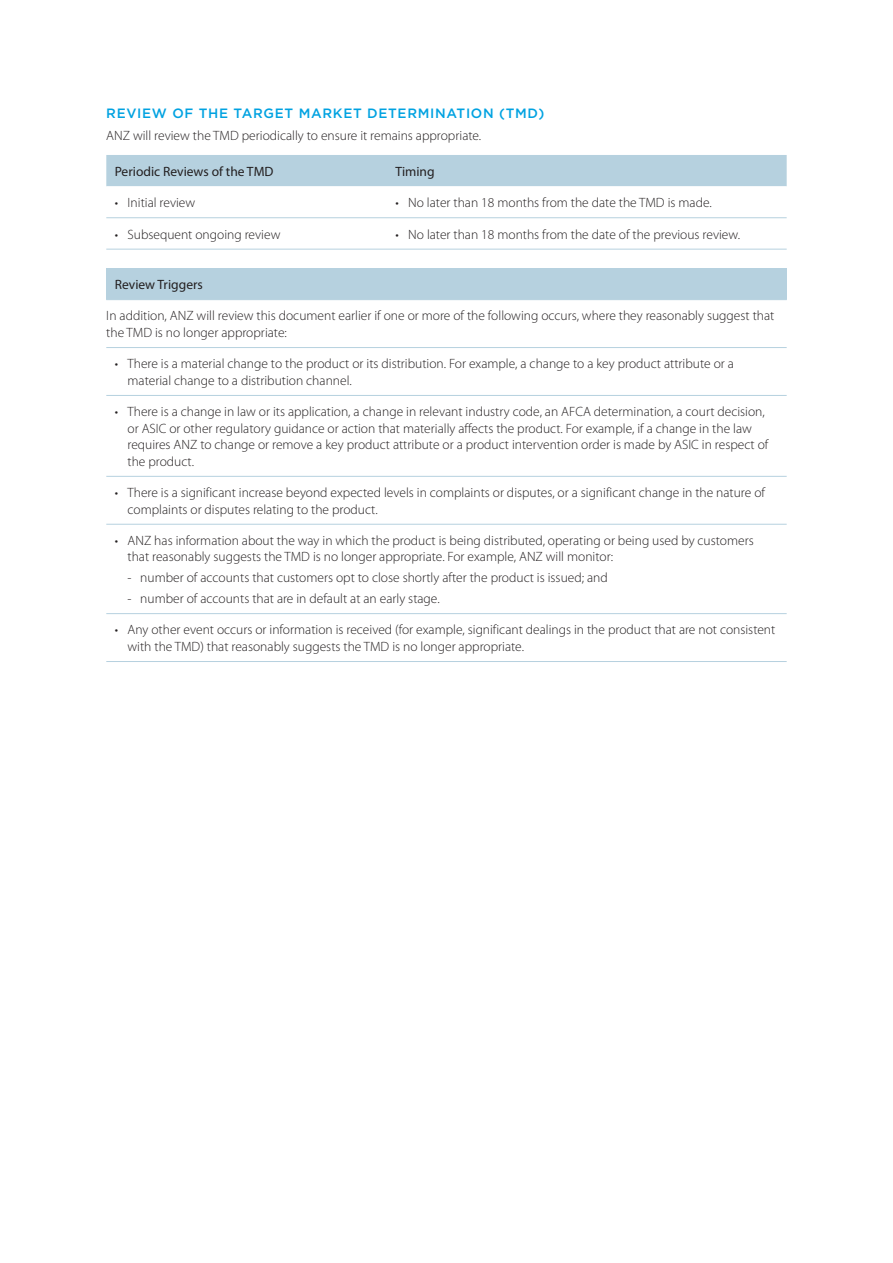
<style>
.page{position:relative;width:893px;height:1263px;background:#fff}
.page>*{position:absolute;margin:0;border:0;box-sizing:border-box;transform-origin:0 0}
.t1{font:300 13.5px/16.5px "Myriad Pro";color:#231f20}
.t2{font:13.5px "Myriad Pro";color:#231f20}
.t3{font:500 13.5px "Gotham";letter-spacing:.05em;color:#00a2e1}
</style>
<div class="page">
<svg style="left:106px;top:155px;width:681px;height:94px"></svg>
<hr style="left:106px;top:217px;width:281px;height:1px;background:#b6d1df">
<hr style="left:387px;top:217px;width:400px;height:1px;background:#b6d1df">
<hr style="left:106px;top:249px;width:281px;height:1px;background:#b6d1df">
<hr style="left:387px;top:249px;width:400px;height:1px;background:#b6d1df">
<div style="left:106px;top:268px;width:681px;height:32px;background:#b6d1df"></div>
<svg style="left:106px;top:300px;width:681px;height:224px"></svg>
<hr style="left:106px;top:347px;width:681px;height:1px;background:#b6d1df">
<hr style="left:106px;top:395px;width:681px;height:1px;background:#b6d1df">
<hr style="left:106px;top:476px;width:681px;height:1px;background:#b6d1df">
<hr style="left:106px;top:524px;width:681px;height:1px;background:#b6d1df">
<hr style="left:106px;top:613px;width:681px;height:1px;background:#b6d1df">
<hr style="left:106px;top:661px;width:681px;height:1px;background:#b6d1df">
<p class="t3" style="left:106px;top:105px;width:440px">REVIEW OF THE TARGET MARKET DETERMINATION (TMD)</p>
<p class="t1" style="left:106px;top:128px;width:376px">ANZ will review the TMD periodically to ensure it remains appropriate.</p>
<p class="t2" style="left:115px;top:163px;width:160px">Periodic Reviews of the TMD</p>
<p class="t2" style="left:395px;top:163px;width:41px">Timing</p>
<p class="t1" style="left:115px;top:194px;width:82px">• Initial review</p>
<p class="t1" style="left:395px;top:194px;width:318px">• No later than 18 months from the date the TMD is made.</p>
<p class="t1" style="left:115px;top:226px;width:167px">• Subsequent ongoing review</p>
<p class="t1" style="left:395px;top:226px;width:346px">• No later than 18 months from the date of the previous review.</p>
<p class="t2" style="left:115px;top:276px;width:90px">Review Triggers</p>
<p class="t1" style="left:106px;top:308px;width:670px">In addition, ANZ will review this document earlier if one or more of the following occurs, where they reasonably suggest that the TMD is no longer appropriate:</p>
<p class="t1" style="left:128px;top:355px;width:608px;text-indent:-13px">• There is a material change to the product or its distribution. For example, a change to a key product attribute or a material change to a distribution channel.</p>
<p class="t1" style="left:128px;top:403px;width:642px;text-indent:-13px">• There is a change in law or its application, a change in relevant industry code, an AFCA determination, a court decision, or ASIC or other regulatory guidance or action that materially affects the product. For example, if a change in the law requires ANZ to change or remove a key product attribute or a product intervention order is made by ASIC in respect of the product.</p>
<p class="t1" style="left:128px;top:484px;width:639px;text-indent:-13px">• There is a significant increase beyond expected levels in complaints or disputes, or a significant change in the nature of complaints or disputes relating to the product.</p>
<p class="t1" style="left:128px;top:532px;width:628px;text-indent:-13px">• ANZ has information about the way in which the product is being distributed, operating or being used by customers that reasonably suggests the TMD is no longer appropriate. For example, ANZ will monitor:</p>
<p class="t1" style="left:128px;top:569px;width:482px">- number of accounts that customers opt to close shortly after the product is issued; and</p>
<p class="t1" style="left:128px;top:590px;width:314px">- number of accounts that are in default at an early stage.</p>
<p class="t1" style="left:128px;top:621px;width:649px;text-indent:-13px">• Any other event occurs or information is received (for example, significant dealings in the product that are not consistent with the TMD) that reasonably suggests the TMD is no longer appropriate.</p>
</div>
